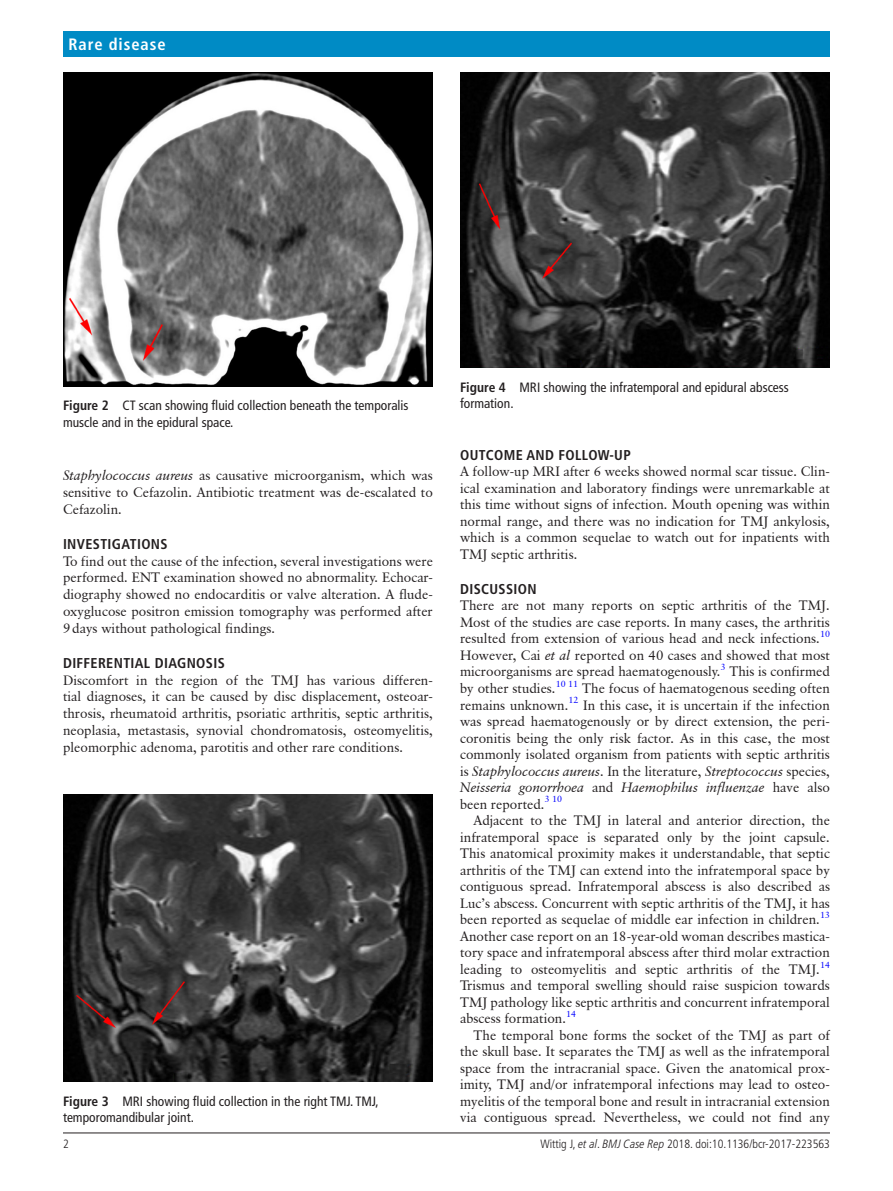
<style>
.page{position:relative;width:893px;height:1191px;background:#fff}
.page>*{position:absolute;margin:0;border:0;box-sizing:border-box;transform-origin:0 0}
.t1{font:700 condensed 16.5px "Frutiger LT Pro";color:#fff}
.t2{font:700 condensed 14.25px "Frutiger LT Pro";letter-spacing:.025em;color:#231f20}
.t3{font:13.5px/16.5px "Classical Garamond BT";color:#231f20;text-align:justify}
.t4{font:condensed 13.5px/16.5px "Frutiger LT Pro";color:#231f20}
.t5{font:300 condensed 12px "Frutiger LT Pro";color:#231f20}
.s1{font-weight:700}
.s2{font-style:italic}
</style>
<div class="page">
<hr style="left:63px;top:1132px;width:767px;height:1px;background:#231f20">
<div style="left:63px;top:31px;width:767px;height:25px;background:#008bc5"></div>
<img style="left:63px;top:72px;width:370px;height:314px">
<img style="left:63px;top:795px;width:370px;height:286px">
<img style="left:460px;top:72px;width:370px;height:296px">
<p class="t1" style="left:69px;top:34px;width:99px">RARE DISEASE</p>
<p class="t4" style="left:63px;top:397px;width:347px"><span class="s1">FIGURE 2</span> CT scan showing fluid collection beneath the temporalis muscle and in the epidural space.</p>
<p class="t3" style="left:63px;top:467px;width:371px"><span class="s2">Staphylococcus aureus</span> as causative microorganism, which was sensitive to Cefazolin. Antibiotic treatment was de-escalated to Cefazolin.</p>
<p class="t2" style="left:63px;top:535px;width:105px">INVESTIGATIONS</p>
<p class="t3" style="left:63px;top:552px;width:371px">To find out the cause of the infection, several investigations were performed. ENT examination showed no abnormality. Echocar&shy;diography showed no endocarditis or valve alteration. A flude&shy;oxyglucose positron emission tomography was performed after 9days without pathological findings.</p>
<p class="t2" style="left:63px;top:654px;width:162px">DIFFERENTIAL DIAGNOSIS</p>
<p class="t3" style="left:63px;top:671px;width:371px">Discomfort in the region of the TMJ has various differen&shy;tial diagnoses, it can be caused by disc displacement, osteoar&shy;throsis, rheumatoid arthritis, psoriatic arthritis, septic arthritis, neoplasia, metastasis, synovial chondromatosis, osteomyelitis, pleomorphic adenoma, parotitis and other rare conditions.</p>
<p class="t4" style="left:63px;top:1092px;width:317px"><span class="s1">FIGURE 3</span> MRI showing fluid collection in the right TMJ. TMJ, temporomandibular joint.</p>
<p class="t4" style="left:460px;top:379px;width:330px"><span class="s1">FIGURE 4</span> MRI showing the infratemporal and epidural abscess formation.</p>
<p class="t2" style="left:460px;top:446px;width:172px">OUTCOME AND FOLLOW-UP</p>
<p class="t3" style="left:460px;top:463px;width:371px">A follow-up MRI after 6 weeks showed normal scar tissue. Clin&shy;ical examination and laboratory findings were unremarkable at this time without signs of infection. Mouth opening was within normal range, and there was no indication for TMJ ankylosis, which is a common sequelae to watch out for inpatients with TMJ septic arthritis.</p>
<p class="t2" style="left:460px;top:580px;width:78px">DISCUSSION</p>
<p class="t3" style="left:460px;top:597px;width:371px">There are not many reports on septic arthritis of the TMJ.<br>Most of the studies are case reports. In many cases, the arthritis resulted from extension of various head and neck infections.<sup>10<br></sup>However, Cai <span class="s2">et al</span> reported on 40 cases and showed that most microorganisms are spread haematogenously.<sup>3</sup> This is confirmed by other studies.<sup>10</sup> <sup>11</sup> The focus of haematogenous seeding often remains unknown.<sup>12</sup> In this case, it is uncertain if the infection was spread haematogenously or by direct extension, the peri&shy;coronitis being the only risk factor. As in this case, the most commonly isolated organism from patients with septic arthritis is <span class="s2">Staphylococcus aureus</span>. In the literature, <span class="s2">Streptococcus</span> species, <span class="s2">Neisseria gonorrhoea</span> and <span class="s2">Haemophilus influenzae</span> have also been reported.<sup>3</sup> <sup>10</sup></p>
<p class="t3" style="left:460px;top:812px;width:371px;text-indent:14px">Adjacent to the TMJ in lateral and anterior direction, the infratemporal space is separated only by the joint capsule.<br>This anatomical proximity makes it understandable, that septic arthritis of the TMJ can extend into the infratemporal space by contiguous spread. Infratemporal abscess is also described as Luc’s abscess. Concurrent with septic arthritis of the TMJ, it has been reported as sequelae of middle ear infection in children.<sup>13<br></sup>Another case report on an 18-year-old woman describes mastica&shy;tory space and infratemporal abscess after third molar extraction leading to osteomyelitis and septic arthritis of the TMJ.<sup>14<br></sup>Trismus and temporal swelling should raise suspicion towards TMJ pathology like septic arthritis and concurrent infratemporal abscess formation.<sup>14</sup></p>
<p class="t3" style="left:460px;top:1026px;width:371px;text-indent:14px">The temporal bone forms the socket of the TMJ as part of the skull base. It separates the TMJ as well as the infratemporal space from the intracranial space. Given the anatomical prox&shy;imity, TMJ and/or infratemporal infections may lead to osteo&shy;myelitis of the temporal bone and result in intracranial extension via contiguous spread. Nevertheless, we could not find any</p>
<p class="t5" style="left:63px;top:1136px;width:7px">2</p>
<p class="t5" style="left:540px;top:1136px;width:291px">Wittig J, <span class="s2">et al</span>. <span class="s2">BMJ Case Rep</span> 2018. doi:10.1136/bcr-2017-223563</p>
</div>
